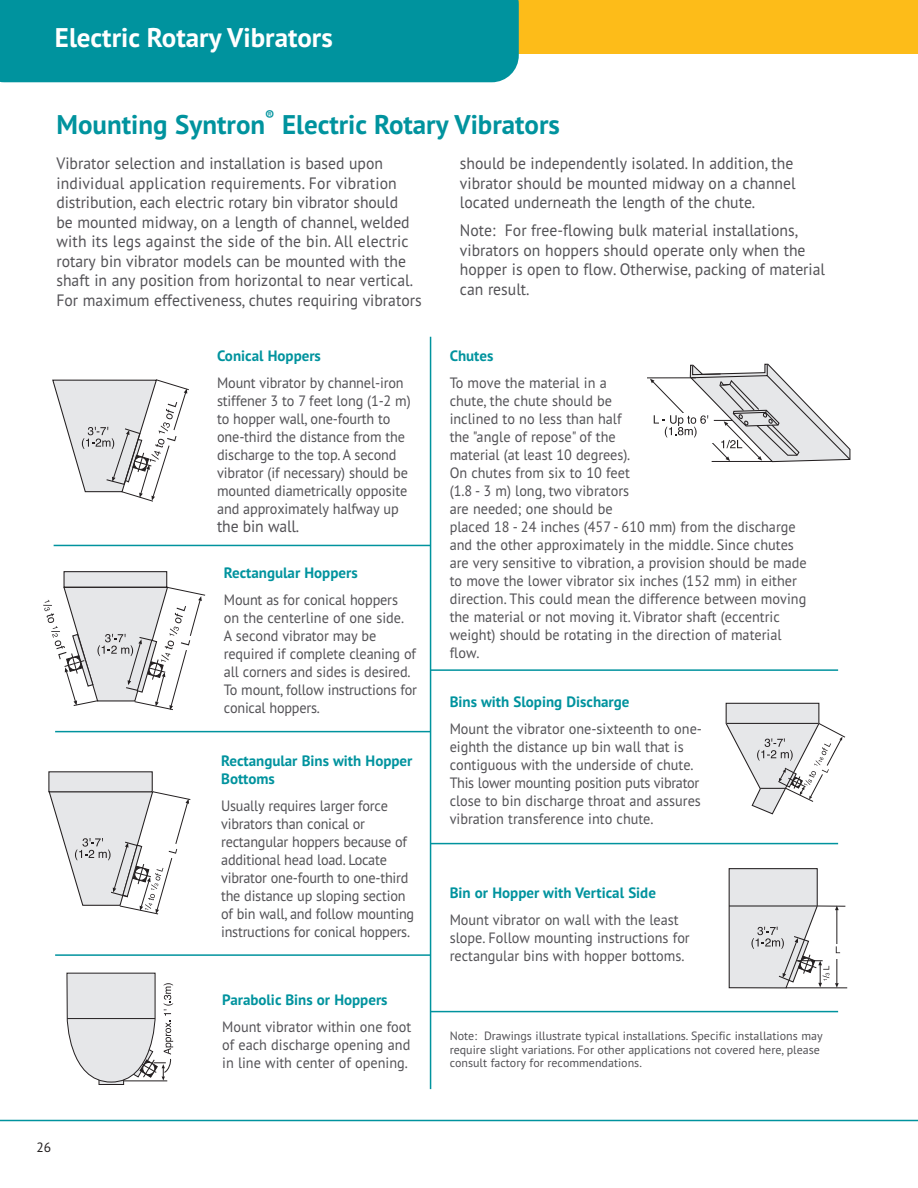
<style>
.page{position:relative;width:918px;height:1188px;background:#fff}
.page>*{position:absolute;margin:0;border:0;box-sizing:border-box;transform-origin:0 0}
.t1{font:700 27px "PT Sans";color:#00939e}
.t2{font:700 27px "PT Sans";color:#fff}
.t3{font:16.5px/19.5px "PT Sans";color:#535256;scale:.95 1}
.t4{font:15px/18px "PT Sans";color:#535256;scale:.95 1}
.t5{font:700 15px/18px "PT Sans";color:#00939e}
.t6{font:13.5px "PT Sans";color:#231f20}
.t7{font:700 13.5px "PT Sans";color:#00939e}
.t8{font:12px/13.5px "PT Sans";color:#535256}
</style>
<div class="page">
<div style="left:0;top:0;width:918px;height:54px;background:#fdbc19"></div>
<hr style="left:0;top:1120px;width:918px;height:1px;background:#00939e">
<svg style="left:52px;top:379px;width:137px;height:122px"></svg>
<svg style="left:43px;top:586px;width:162px;height:124px"></svg>
<div style="left:64px;top:572px;width:103px;height:15px;background:#e6e7e9"></div>
<div style="left:64px;top:571px;width:103px;height:17px;border:1px solid #231f20"></div>
<div style="left:49px;top:772px;width:103px;height:20px;background:#e6e7e9"></div>
<svg style="left:48px;top:790px;width:142px;height:124px"></svg>
<svg style="left:66px;top:972px;width:107px;height:150px"></svg>
<hr style="left:647px;top:378px;width:49px;height:1px;background:#231f20">
<svg style="left:650px;top:364px;width:200px;height:98px"></svg>
<svg style="left:726px;top:703px;width:120px;height:111px"></svg>
<hr style="left:786px;top:988px;width:61px;height:1px;background:#231f20">
<svg style="left:728px;top:868px;width:117px;height:121px"></svg>
<hr style="left:430px;top:337px;width:1px;height:752px;background:#00939e">
<hr style="left:54px;top:545px;width:376px;height:1px;background:#00939e">
<hr style="left:55px;top:731px;width:375px;height:1px;background:#00939e">
<hr style="left:55px;top:954px;width:375px;height:2px;background:#00939e">
<hr style="left:430px;top:669px;width:408px;height:2px;background:#00939e">
<hr style="left:430px;top:843px;width:408px;height:1px;background:#00939e">
<hr style="left:430px;top:1011px;width:408px;height:1px;background:#00939e">
<div style="left:0;top:0;width:519px;height:82px;background:#00939e"></div>
<h1 class="t2" style="left:55px;top:28px;width:279px">Electric Rotary Vibrators</h1>
<p class="t7" style="left:265px;top:111px;width:11px">®</p>
<h1 class="t1" style="left:56px;top:115px;width:210px">Mounting Syntron</h1>
<h1 class="t1" style="left:282px;top:115px;width:279px">Electric Rotary Vibrators</h1>
<p class="t3" style="left:56px;top:155px;width:386px">Vibrator selection and installation is based upon individual application requirements. For vibration distribution, each electric rotary bin vibrator should<br>be mounted midway, on a length of channel, welded with its legs against the side of the bin. All electric rotary bin vibrator models can be mounted with the shaft in any position from horizontal to near vertical.<br>For maximum effectiveness, chutes requiring vibrators</p>
<p class="t3" style="left:460px;top:155px;width:355px">should be independently isolated. In addition, the vibrator should be mounted midway on a channel located underneath the length of the chute.</p>
<p class="t3" style="left:460px;top:223px;width:386px">Note: For free-flowing bulk material installations, vibrators on hoppers should operate only when the hopper is open to flow. Otherwise, packing of material can result.</p>
<p class="t6" style="left:37px;top:1142px;width:16px">26</p>
<p class="t5" style="left:217px;top:349px;width:105px">Conical Hoppers</p>
<p class="t4" style="left:217px;top:376px;width:205px">Mount vibrator by channel-iron stiffener 3 to 7 feet long (1-2 m) to hopper wall, one-fourth to one-third the distance from the discharge to the top. A second vibrator (if necessary) should be mounted diametrically opposite and approximately halfway up</p>
<p class="t3" style="left:217px;top:519px;width:88px">the bin wall.</p>
<p class="t5" style="left:224px;top:565px;width:135px">Rectangular Hoppers</p>
<p class="t4" style="left:224px;top:592px;width:205px">Mount as for conical hoppers on the centerline of one side.<br>A second vibrator may be required if complete cleaning of all corners and sides is desired.<br>To mount, follow instructions for conical hoppers.</p>
<p class="t5" style="left:221px;top:753px;width:193px">Rectangular Bins with Hopper<br>Bottoms</p>
<p class="t4" style="left:221px;top:798px;width:205px">Usually requires larger force vibrators than conical or rectangular hoppers because of additional head load. Locate vibrator one-fourth to one-third the distance up sloping section of bin wall, and follow mounting instructions for conical hoppers.</p>
<p class="t5" style="left:222px;top:993px;width:167px">Parabolic Bins or Hoppers</p>
<p class="t4" style="left:222px;top:1020px;width:201px;text-align:justify">Mount vibrator within one foot of each discharge opening and in line with center of opening.</p>
<p class="t5" style="left:450px;top:349px;width:45px">Chutes</p>
<p class="t4" style="left:450px;top:376px;width:377px">To move the material in a<br>chute, the chute should be<br>inclined to no less than half<br>the "angle of repose" of the<br>material (at least 10 degrees).<br>On chutes from six to 10 feet<br>(1.8 - 3 m) long, two vibrators<br>are needed; one should be<br>placed 18 - 24 inches (457 - 610 mm) from the discharge and the other approximately in the middle. Since chutes are very sensitive to vibration, a provision should be made to move the lower vibrator six inches (152 mm) in either direction. This could mean the difference between moving the material or not moving it. Vibrator shaft (eccentric weight) should be rotating in the direction of material flow.</p>
<p class="t5" style="left:450px;top:694px;width:181px">Bins with Sloping Discharge</p>
<p class="t4" style="left:450px;top:721px;width:267px">Mount the vibrator one-sixteenth to one&shy;eighth the distance up bin wall that is contiguous with the underside of chute.<br>This lower mounting position puts vibrator close to bin discharge throat and assures vibration transference into chute.</p>
<p class="t5" style="left:450px;top:885px;width:208px">Bin or Hopper with Vertical Side</p>
<p class="t4" style="left:450px;top:912px;width:254px">Mount vibrator on wall with the least slope. Follow mounting instructions for rectangular bins with hopper bottoms.</p>
<p class="t8" style="left:450px;top:1031px;width:374px">Note: Drawings illustrate typical installations. Specific installations may require slight variations. For other applications not covered here, please consult factory for recommendations.</p>
</div>
